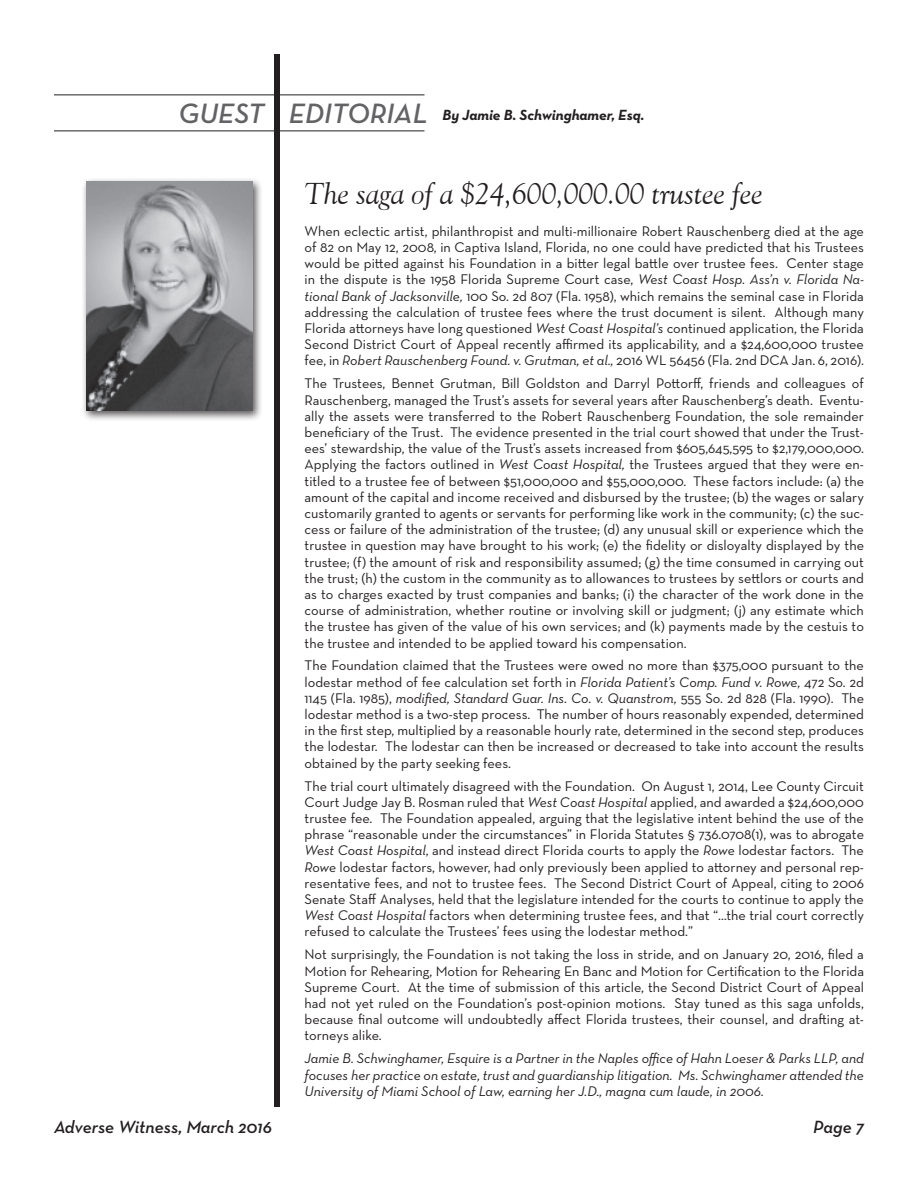
<style>
.page{position:relative;width:918px;height:1188px;background:#fff}
.page>*{position:absolute;margin:0;border:0;box-sizing:border-box;transform-origin:0 0}
.t1{font:italic 30px "Goudy Old Style BT";letter-spacing:-.005em;color:#231f20}
.t2{font:italic 600 28.5px "Neutraface Text";color:#636366}
.t3{font:italic 600 18px "Neutraface Text";color:#231f20}
.t4{font:italic 700 15px "Neutraface Text";color:#231f20}
.t5{font:14.25px/16.2px "Neutraface Text";color:#231f20;text-align:justify}
.t6{font:italic 14.25px/16.2px "Neutraface Text";color:#231f20;text-align:justify}
.s1{font-style:italic}
</style>
<div class="page">
<div style="left:274px;top:54px;width:6px;height:1053px;background:#231f20"></div>
<hr style="left:54px;top:94px;width:370px;height:1px;background:#231f20">
<hr style="left:54px;top:130px;width:370px;height:1px;background:#231f20">
<div style="left:82px;top:177px;width:182px;height:244px;background:#231f20;opacity:.75"></div>
<img style="left:86px;top:181px;width:167px;height:230px">
<p class="t2" style="left:179px;top:96px;width:251px">GUEST EDITORIAL</p>
<p class="t4" style="left:442px;top:105px;width:203px">By Jamie B. Schwinghamer, Esq.</p>
<p class="t1" style="left:305px;top:175px;width:460px">The saga of a $24,600,000.00 trustee fee</p>
<p class="t5" style="left:305px;top:223px;width:561px">When eclectic artist, philanthropist and multi-millionaire Robert Rauschenberg died at the age of 82 on May 12, 2008, in Captiva Island, Florida, no one could have predicted that his Trustees would be pitted against his Foundation in a bitter legal battle over trustee fees. Center stage in the dispute is the 1958 Florida Supreme Court case, <span class="s1">West Coast Hosp. Ass’n v. Florida Na&shy;tional Bank of Jacksonville,</span> 100 So. 2d 807 (Fla. 1958), which remains the seminal case in Florida addressing the calculation of trustee fees where the trust document is silent. Although many Florida attorneys have long questioned <span class="s1">West Coast Hospital’s</span> continued application, the Florida Second District Court of Appeal recently affirmed its applicability, and a $24,600,000 trustee fee, in <span class="s1">Robert Rauschenberg Found. v. Grutman, et al.,</span> 2016 WL 56456 (Fla. 2nd DCA Jan. 6, 2016).</p>
<p class="t5" style="left:305px;top:375px;width:561px">The Trustees, Bennet Grutman, Bill Goldston and Darryl Pottorff, friends and colleagues of Rauschenberg, managed the Trust’s assets for several years after Rauschenberg’s death. Eventu&shy;ally the assets were transferred to the Robert Rauschenberg Foundation, the sole remainder beneficiary of the Trust. The evidence presented in the trial court showed that under the Trust&shy;ees’ stewardship, the value of the Trust’s assets increased from $605,645,595 to $2,179,000,000.<br>Applying the factors outlined in <span class="s1">West Coast Hospital,</span> the Trustees argued that they were en&shy;titled to a trustee fee of between $51,000,000 and $55,000,000. These factors include: (a) the amount of the capital and income received and disbursed by the trustee; (b) the wages or salary customarily granted to agents or servants for performing like work in the community; (c) the suc&shy;cess or failure of the administration of the trustee; (d) any unusual skill or experience which the trustee in question may have brought to his work; (e) the fidelity or disloyalty displayed by the trustee; (f) the amount of risk and responsibility assumed; (g) the time consumed in carrying out the trust; (h) the custom in the community as to allowances to trustees by settlors or courts and as to charges exacted by trust companies and banks; (i) the character of the work done in the course of administration, whether routine or involving skill or judgment; (j) any estimate which the trustee has given of the value of his own services; and (k) payments made by the cestuis to the trustee and intended to be applied toward his compensation.</p>
<p class="t5" style="left:305px;top:657px;width:561px">The Foundation claimed that the Trustees were owed no more than $375,000 pursuant to the lodestar method of fee calculation set forth in <span class="s1">Florida Patient’s Comp. Fund v. Rowe,</span> 472 So. 2d 1145 (Fla. 1985), <span class="s1">modified, Standard Guar. Ins. Co. v. Quanstrom,</span> 555 So. 2d 828 (Fla. 1990). The lodestar method is a two-step process. The number of hours reasonably expended, determined in the first step, multiplied by a reasonable hourly rate, determined in the second step, produces the lodestar. The lodestar can then be increased or decreased to take into account the results obtained by the party seeking fees.</p>
<p class="t5" style="left:305px;top:777px;width:561px">The trial court ultimately disagreed with the Foundation. On August 1, 2014, Lee County Circuit Court Judge Jay B. Rosman ruled that <span class="s1">West Coast Hospital</span> applied, and awarded a $24,600,000 trustee fee. The Foundation appealed, arguing that the legislative intent behind the use of the phrase “reasonable under the circumstances” in Florida Statutes § 736.0708(1), was to abrogate <span class="s1">West Coast Hospital</span>, and instead direct Florida courts to apply the <span class="s1">Rowe</span> lodestar factors. The <span class="s1">Rowe</span> lodestar factors, however, had only previously been applied to attorney and personal rep&shy;resentative fees, and not to trustee fees. The Second District Court of Appeal, citing to 2006<br>Senate Staff Analyses, held that the legislature intended for the courts to continue to apply the <span class="s1">West Coast Hospital</span> factors when determining trustee fees, and that “…the trial court correctly refused to calculate the Trustees’ fees using the lodestar method.”</p>
<p class="t5" style="left:305px;top:946px;width:561px">Not surprisingly, the Foundation is not taking the loss in stride, and on January 20, 2016, filed a Motion for Rehearing, Motion for Rehearing En Banc and Motion for Certification to the Florida Supreme Court. At the time of submission of this article, the Second District Court of Appeal had not yet ruled on the Foundation’s post-opinion motions. Stay tuned as this saga unfolds, because final outcome will undoubtedly affect Florida trustees, their counsel, and drafting at&shy;torneys alike.</p>
<p class="t6" style="left:305px;top:1050px;width:561px">Jamie B. Schwinghamer, Esquire is a Partner in the Naples office of Hahn Loeser &amp; Parks LLP, and focuses her practice on estate, trust and guardianship litigation. Ms. Schwinghamer attended the University of Miami School of Law, earning her J.D., magna cum laude, in 2006.</p>
<p class="t3" style="left:54px;top:1115px;width:219px">Adverse Witness, March 2016</p>
<p class="t3" style="left:813px;top:1115px;width:52px">Page 7</p>
</div>
